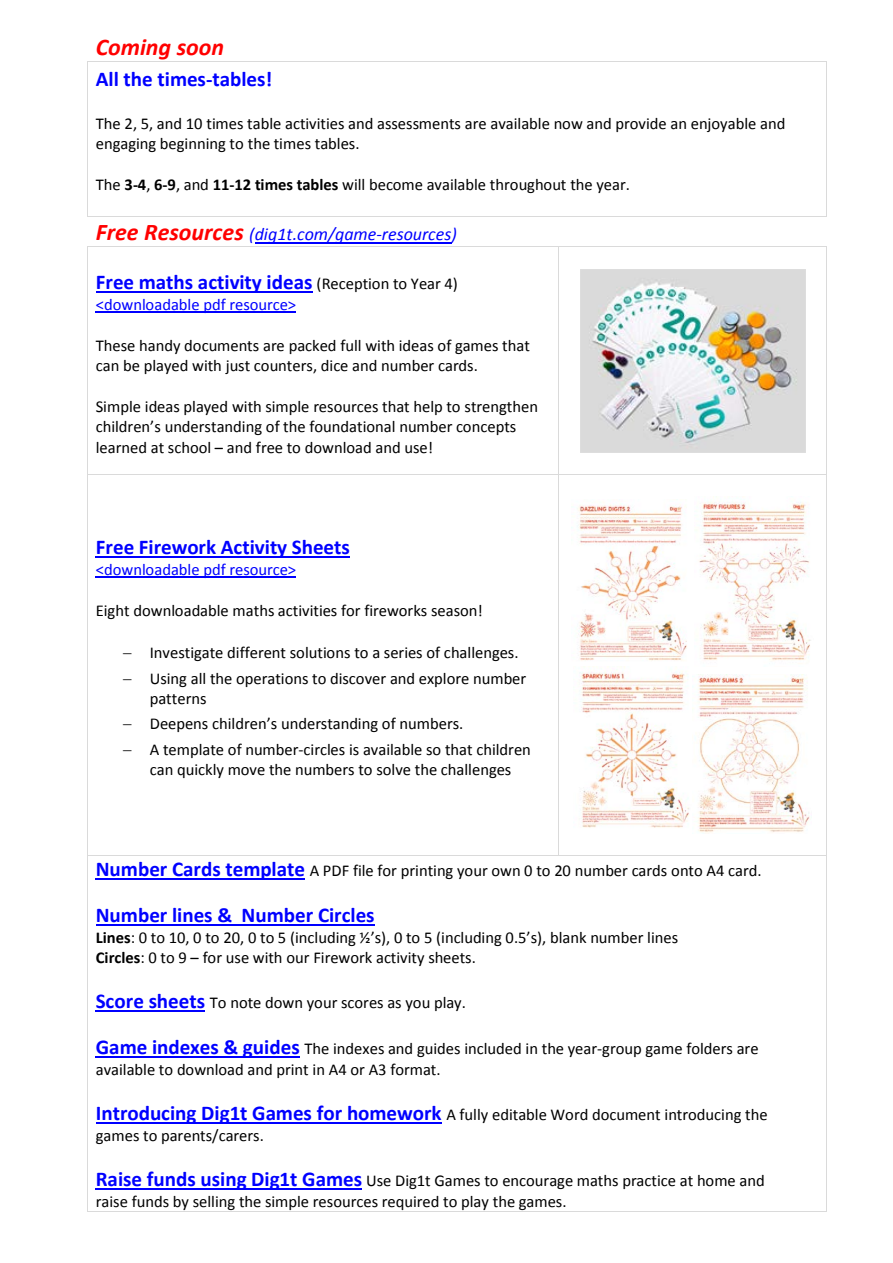
<style>
.page{position:relative;width:893px;height:1263px;background:#fff}
.page>*{position:absolute;margin:0;border:0;box-sizing:border-box;transform-origin:0 0}
.t1{font:italic 700 24px "Calibri";color:#f00}
.t2{font:700 21px "Calibri";color:#00f}
.t3{font:italic 18px "Calibri";color:#00f}
.t4{font:16.5px/20.1px "Calibri";color:#000}
.t5{font:16.5px "Calibri";letter-spacing:-.005em;color:#00f}
.s1{font-weight:700}
.s2{font-weight:700;font-size:24px;color:#f00}
.s3{font-weight:400;font-size:16.5px;color:#000}
.s4{font-weight:700;font-size:21px;color:#00f}
</style>
<div class="page">
<hr style="left:88px;top:61px;width:738px;height:1px;background:#dadada">
<hr style="left:87px;top:62px;width:1px;height:155px;background:#dadada">
<hr style="left:88px;top:217px;width:738px;height:1px;background:#dadada">
<hr style="left:826px;top:62px;width:1px;height:155px;background:#dadada">
<hr style="left:255px;top:242px;width:196px;height:1px;background:#00f">
<hr style="left:96px;top:291px;width:216px;height:1px;background:#00f">
<hr style="left:96px;top:312px;width:200px;height:1px;background:#00f">
<img style="left:580px;top:269px;width:225px;height:183px">
<hr style="left:88px;top:247px;width:471px;height:1px;background:#dadada">
<hr style="left:559px;top:247px;width:267px;height:1px;background:#dadada">
<hr style="left:87px;top:247px;width:1px;height:227px;background:#dadada">
<hr style="left:559px;top:247px;width:1px;height:227px;background:#dadada">
<hr style="left:826px;top:247px;width:1px;height:227px;background:#dadada">
<hr style="left:96px;top:556px;width:254px;height:2px;background:#00f">
<hr style="left:96px;top:577px;width:200px;height:1px;background:#00f">
<img style="left:571px;top:504px;width:116px;height:157px">
<img style="left:699px;top:502px;width:112px;height:159px">
<img style="left:580px;top:666px;width:113px;height:162px">
<img style="left:698px;top:675px;width:112px;height:158px">
<hr style="left:88px;top:474px;width:471px;height:1px;background:#dadada">
<hr style="left:559px;top:474px;width:267px;height:1px;background:#dadada">
<hr style="left:87px;top:475px;width:1px;height:380px;background:#dadada">
<hr style="left:559px;top:475px;width:1px;height:380px;background:#dadada">
<hr style="left:826px;top:475px;width:1px;height:380px;background:#dadada">
<hr style="left:96px;top:878px;width:209px;height:2px;background:#00f">
<hr style="left:96px;top:924px;width:279px;height:2px;background:#00f">
<hr style="left:96px;top:1010px;width:109px;height:2px;background:#00f">
<hr style="left:96px;top:1056px;width:204px;height:1px;background:#00f">
<hr style="left:96px;top:1122px;width:346px;height:1px;background:#00f">
<hr style="left:96px;top:1188px;width:266px;height:1px;background:#00f">
<hr style="left:88px;top:855px;width:471px;height:1px;background:#dadada">
<hr style="left:559px;top:855px;width:267px;height:1px;background:#dadada">
<hr style="left:87px;top:856px;width:1px;height:355px;background:#dadada">
<hr style="left:88px;top:1211px;width:738px;height:1px;background:#dadada">
<hr style="left:826px;top:856px;width:1px;height:355px;background:#dadada">
<p class="t1" style="left:96px;top:32px;width:130px">Coming soon</p>
<p class="t2" style="left:96px;top:66px;width:178px">All the times-tables!</p>
<p class="t4" style="left:96px;top:113px;width:691px">The 2, 5, and 10 times table activities and assessments are available now and provide an enjoyable and engaging beginning to the times tables.</p>
<p class="t4" style="left:96px;top:174px;width:536px">The <span class="s1">3-4</span>, <span class="s1">6-9</span>, and <span class="s1">11-12 times tables</span> will become available throughout the year.</p>
<p class="t3" style="left:96px;top:222px;width:363px"><span class="s2">Free Resources</span> (dig1t.com/game-resources)</p>
<p class="t2" style="left:96px;top:268px;width:364px">Free maths activity ideas <span class="s3">(Reception to Year 4)</span></p>
<p class="t5" style="left:96px;top:294px;width:202px">&lt;downloadable pdf resource&gt;</p>
<p class="t4" style="left:96px;top:336px;width:436px">These handy documents are packed full with ideas of games that can be played with just counters, dice and number cards.</p>
<p class="t4" style="left:96px;top:397px;width:444px">Simple ideas played with simple resources that help to strengthen children’s understanding of the foundational number concepts learned at school – and free to download and use!</p>
<p class="t2" style="left:96px;top:533px;width:256px">Free Firework Activity Sheets</p>
<p class="t5" style="left:96px;top:559px;width:202px">&lt;downloadable pdf resource&gt;</p>
<p class="t4" style="left:96px;top:601px;width:389px">Eight downloadable maths activities for fireworks season!</p>
<p class="t4" style="left:123px;top:643px;width:397px">− Investigate different solutions to a series of challenges.</p>
<p class="t4" style="left:150px;top:668px;width:378px;text-indent:-27px">− Using all the operations to discover and explore number patterns</p>
<p class="t4" style="left:123px;top:714px;width:342px">− Deepens children’s understanding of numbers.</p>
<p class="t4" style="left:123px;top:739px;width:410px;text-align:center">− A template of number-circles is available so that children can quickly move the numbers to solve the challenges</p>
<p class="t4" style="left:96px;top:861px;width:667px"><span class="s4">Number Cards template</span> A PDF file for printing your own 0 to 20 number cards onto A4 card.</p>
<p class="t2" style="left:96px;top:901px;width:280px">Number lines &amp; Number Circles</p>
<p class="t4" style="left:96px;top:927px;width:584px"><span class="s1">Lines</span>: 0 to 10, 0 to 20, 0 to 5 (including ½’s), 0 to 5 (including 0.5’s), blank number lines</p>
<p class="t4" style="left:96px;top:948px;width:382px"><span class="s1">Circles</span>: 0 to 9 – for use with our Firework activity sheets.</p>
<p class="t4" style="left:96px;top:992px;width:372px"><span class="s4">Score sheets</span> To note down your scores as you play.</p>
<p class="t4" style="left:96px;top:1037px;width:664px;line-height:21.3px"><span class="s4">Game indexes &amp; guides</span> The indexes and guides included in the year-group game folders are available to download and print in A4 or A3 format.</p>
<p class="t4" style="left:96px;top:1104px;width:673px;line-height:21px"><span class="s4">Introducing Dig1t Games for homework</span> A fully editable Word document introducing the games to parents/carers.</p>
<p class="t4" style="left:96px;top:1170px;width:671px;line-height:21px"><span class="s4">Raise funds using Dig1t Games</span> Use Dig1t Games to encourage maths practice at home and raise funds by selling the simple resources required to play the games.</p>
</div>
